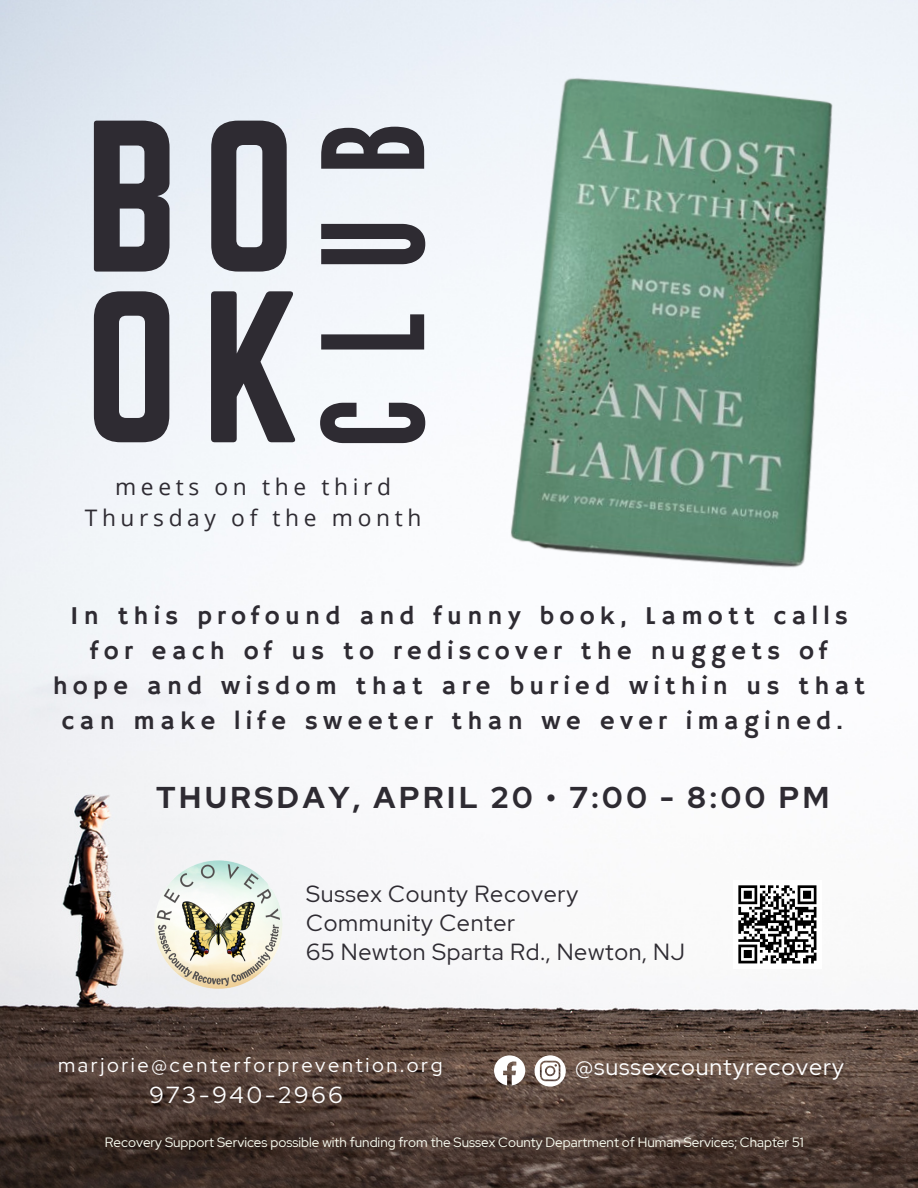
<style>
.page{position:relative;width:918px;height:1188px;background:#fff}
.page>*{position:absolute;margin:0;border:0;box-sizing:border-box;transform-origin:0 0}
.t1{font:188.7px/170.7px "Norwester";color:#2e2b32}
.t2{font:140.1px "League Gothic";color:#2e2b32}
.t3{font:700 30px "Red Hat Display";letter-spacing:.12em;color:#2e2b32}
.t4{font:25.65px/35.1px "Hammersmith One";letter-spacing:.205em;color:#2e2b32;text-align:center}
.t5{font:23.25px/29.2px "Red Hat Display";letter-spacing:.03em;color:#2e2b32}
.t6{font:23.25px "Red Hat Display";letter-spacing:.04em;color:#fff}
.t7{font:23.25px "Red Hat Display";letter-spacing:.13em;color:#fff}
.t8{font:22.8px/31.2px "Open Sans";letter-spacing:.205em;color:#2e2b32;text-align:center}
.t9{font:20.1px "Red Hat Display";letter-spacing:.13em;color:#fff}
.t10{font:13.5px "Red Hat Display";color:#fcfff3}
</style>
<div class="page">
<img style="left:0;top:0;width:918px;height:1188px">
<img style="left:152px;top:861px;width:134px;height:130px">
<img style="left:478px;top:43px;width:412px;height:551px">
<div style="left:733px;top:880px;width:89px;height:89px;background:#fff"></div>
<svg style="left:738px;top:885px;width:79px;height:79px"></svg>
<svg style="left:494px;top:1055px;width:31px;height:30px"></svg>
<svg style="left:535px;top:1055px;width:31px;height:32px"></svg>
<h1 class="t1" style="left:84px;top:111px;width:220px">BO<br>OK</h1>
<h2 class="t2" style="left:293px;top:448px;width:326px;rotate:-90deg">CLUB</h2>
<p class="t8" style="left:85px;top:471px;width:338px">meets on the third<br>Thursday of the month</p>
<p class="t4" style="left:53px;top:599px;width:814px">In this profound and funny book, Lamott calls for each of us to rediscover the nuggets of hope and wisdom that are buried within us that can make life sweeter than we ever imagined.</p>
<p class="t3" style="left:156px;top:778px;width:675px">THURSDAY, APRIL 20 • 7:00 - 8:00 PM</p>
<p class="t5" style="left:306px;top:879px;width:380px">Sussex County Recovery<br>Community Center<br>65 Newton Sparta Rd., Newton, NJ</p>
<p class="t9" style="left:58px;top:1052px;width:386px">marjorie@centerforprevention.org</p>
<p class="t7" style="left:149px;top:1079px;width:195px">973-940-2966</p>
<p class="t6" style="left:575px;top:1052px;width:271px">@sussexcountyrecovery</p>
<p class="t10" style="left:105px;top:1133px;width:700px">Recovery Support Services possible with funding from the Sussex County Department of Human Services; Chapter 51</p>
</div>
